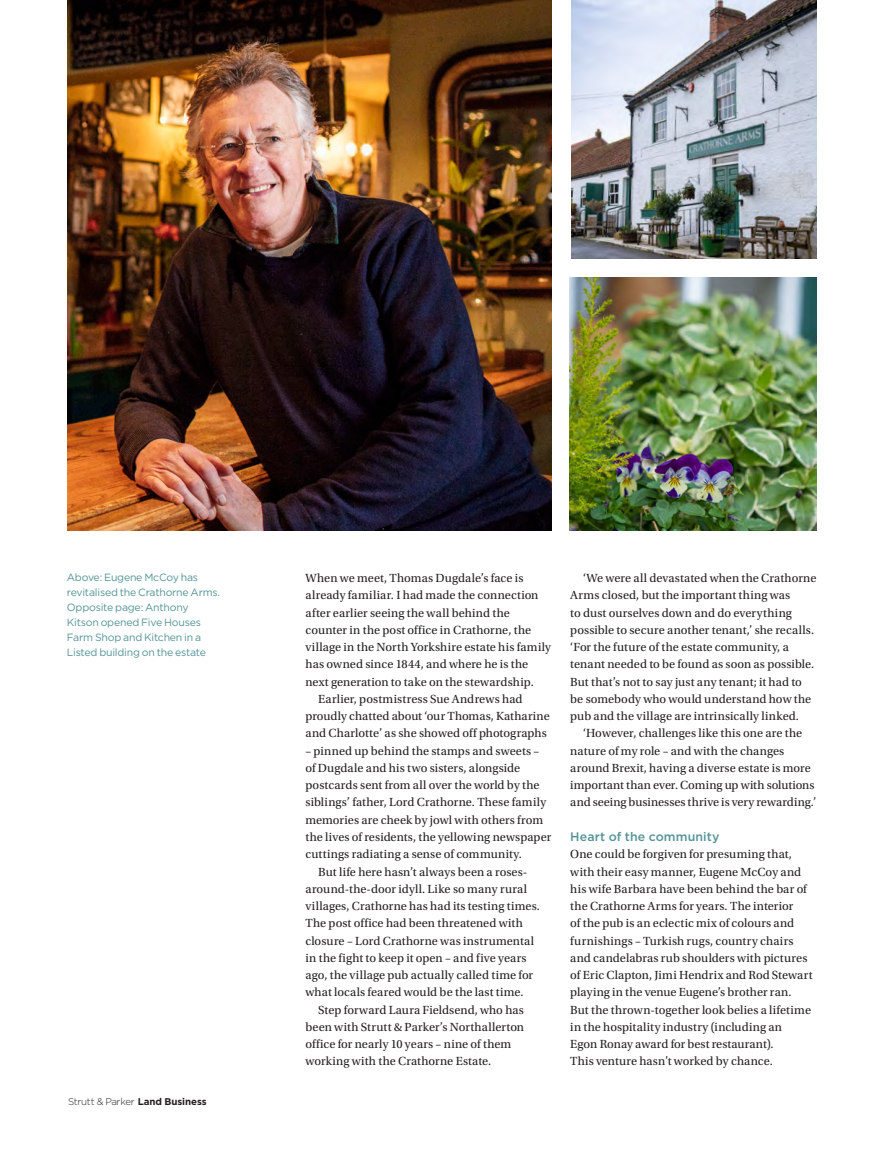
<style>
.page{position:relative;width:893px;height:1149px;background:#fff}
.page>*{position:absolute;margin:0;border:0;box-sizing:border-box;transform-origin:0 0}
.t1{font:12.3px/17.2px "Utopia Std";letter-spacing:.005em;color:#231f20}
.t2{font:500 12.3px "Gotham";letter-spacing:.01em;color:#559397}
.news3{font:10.5px/15px "Gotham";letter-spacing:-.02em;color:#559397}
.t3{font:300 9.75px "Gotham";letter-spacing:-.03em;color:#231f20}
.s1{font-weight:700}
</style>
<div class="page">
<img style="left:68px;top:0;width:484px;height:530px">
<img style="left:571px;top:0;width:245px;height:258px">
<img style="left:570px;top:277px;width:246px;height:253px">
<p class="news3" style="left:67px;top:569px;width:155px">Above: Eugene McCoy has revitalised the Crathorne Arms.<br>Opposite page: Anthony<br>Kitson opened Five Houses<br>Farm Shop and Kitchen in a<br>Listed building on the estate</p>
<p class="t3" style="left:68px;top:1095px;width:140px">Strutt &amp; Parker <span class="s1">Land Business</span></p>
<p class="t1" style="left:305px;top:569px;width:247px">When we meet, Thomas Dugdale’s face is already familiar. I had made the connection after earlier seeing the wall behind the counter in the post office in Crathorne, the village in the North Yorkshire estate his family has owned since 1844, and where he is the next generation to take on the stewardship.</p>
<p class="t1" style="left:305px;top:690px;width:246px;text-indent:13px">Earlier, postmistress Sue Andrews had proudly chatted about ‘our Thomas, Katharine and Charlotte’ as she showed off photographs</p>
<p class="t1" style="left:305px;top:742px;width:247px">– pinned up behind the stamps and sweets – of Dugdale and his two sisters, alongside postcards sent from all over the world by the siblings’ father, Lord Crathorne. These family memories are cheek by jowl with others from the lives of residents, the yellowing newspaper cuttings radiating a sense of community.</p>
<p class="t1" style="left:305px;top:862px;width:236px;text-indent:13px">But life here hasn’t always been a roses&shy;around-the-door idyll. Like so many rural villages, Crathorne has had its testing times.<br>The post office had been threatened with closure – Lord Crathorne was instrumental in the fight to keep it open – and five years ago, the village pub actually called time for what locals feared would be the last time.</p>
<p class="t1" style="left:305px;top:1000px;width:220px;text-indent:13px">Step forward Laura Fieldsend, who has been with Strutt &amp; Parker’s Northallerton office for nearly 10 years – nine of them working with the Crathorne Estate.</p>
<p class="t1" style="left:570px;top:569px;width:248px;text-indent:13px">‘We were all devastated when the Crathorne Arms closed, but the important thing was<br>to dust ourselves down and do everything possible to secure another tenant,’ she recalls. ‘For the future of the estate community, a tenant needed to be found as soon as possible.<br>But that’s not to say just any tenant; it had to be somebody who would understand how the pub and the village are intrinsically linked.</p>
<p class="t1" style="left:570px;top:724px;width:248px;text-indent:13px">‘However, challenges like this one are the nature of my role – and with the changes around Brexit, having a diverse estate is more important than ever. Coming up with solutions and seeing businesses thrive is very rewarding.’</p>
<p class="t2" style="left:570px;top:829px;width:151px">Heart of the community</p>
<p class="t1" style="left:570px;top:845px;width:244px">One could be forgiven for presuming that, with their easy manner, Eugene McCoy and his wife Barbara have been behind the bar of the Crathorne Arms for years. The interior<br>of the pub is an eclectic mix of colours and furnishings – Turkish rugs, country chairs and candelabras rub shoulders with pictures of Eric Clapton, Jimi Hendrix and Rod Stewart playing in the venue Eugene’s brother ran.<br>But the thrown-together look belies a lifetime in the hospitality industry (including an<br>Egon Ronay award for best restaurant).<br>This venture hasn’t worked by chance.</p>
</div>
